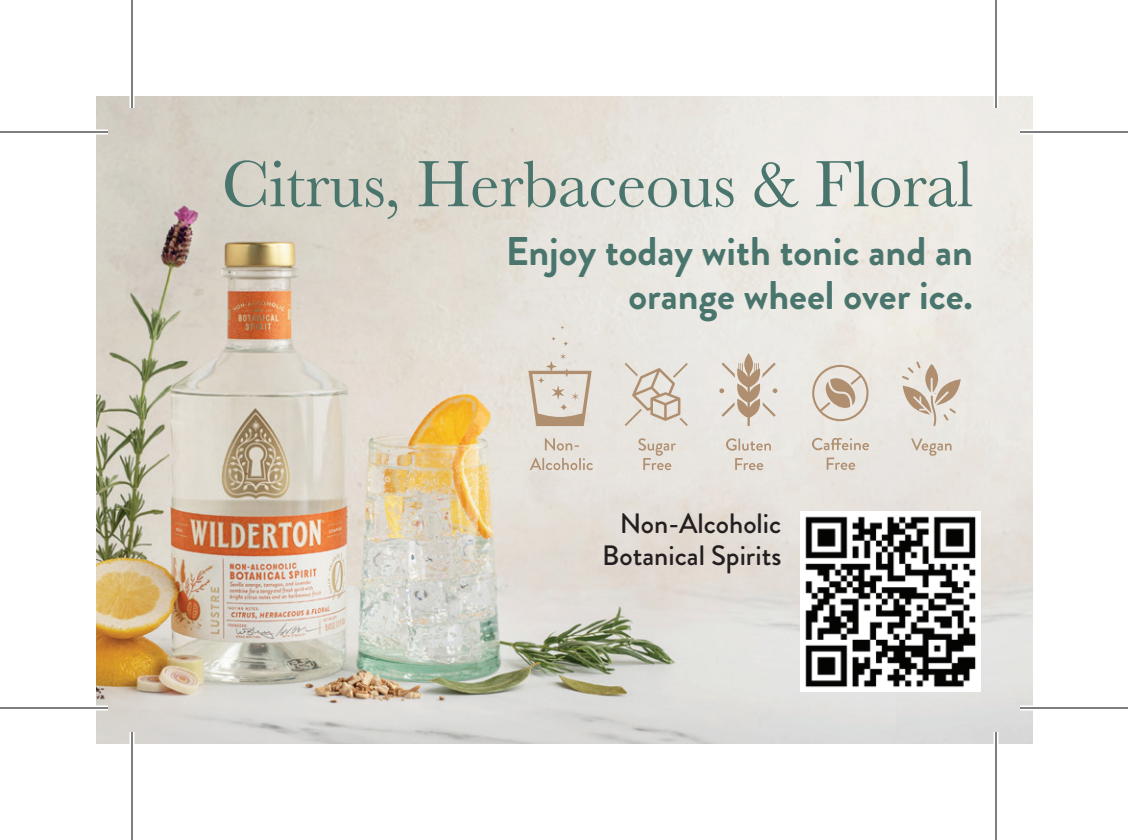
<style>
.page{position:relative;width:1128px;height:840px;background:#fff}
.page>*{position:absolute;margin:0;border:0;box-sizing:border-box;transform-origin:0 0}
.t1{font:68px "Baskerville";letter-spacing:-.01em;color:#49756d}
.t2{font:700 40px/44px "Brandon Grotesque";color:#49756d;text-align:right}
.t3{font:500 28px/32px "Brandon Grotesque";color:#231f20;text-align:right}
</style>
<div class="page">
<img style="left:96px;top:96px;width:936px;height:648px">
<img style="left:800px;top:511px;width:181px;height:180px">
<svg style="left:528px;top:353px;width:64px;height:73px;background:#d9cec1"></svg>
<svg style="left:563px;top:341px;width:5px;height:5px"></svg>
<svg style="left:552px;top:337px;width:4px;height:4px"></svg>
<svg style="left:545px;top:438px;width:34px;height:13px"></svg>
<svg style="left:530px;top:458px;width:63px;height:12px"></svg>
<svg style="left:811px;top:364px;width:58px;height:57px;background:#d9ccbf"></svg>
<svg style="left:812px;top:438px;width:57px;height:12px"></svg>
<svg style="left:827px;top:458px;width:28px;height:12px"></svg>
<svg style="left:625px;top:363px;width:63px;height:63px;background:#dcd3c9"></svg>
<svg style="left:638px;top:438px;width:38px;height:32px"></svg>
<svg style="left:719px;top:353px;width:58px;height:73px;background:#d9cfc3"></svg>
<svg style="left:726px;top:438px;width:45px;height:13px"></svg>
<svg style="left:735px;top:458px;width:28px;height:12px"></svg>
<svg style="left:911px;top:439px;width:41px;height:17px"></svg>
<svg style="left:902px;top:362px;width:59px;height:64px;background:#dacec2"></svg>
<hr style="left:0;top:130px;width:108px;height:4px;background:#fff">
<hr style="left:1020px;top:130px;width:108px;height:4px;background:#fff">
<hr style="left:0;top:706px;width:108px;height:4px;background:#fff">
<hr style="left:1020px;top:706px;width:108px;height:4px;background:#fff">
<hr style="left:130px;top:0;width:4px;height:108px;background:#fff">
<hr style="left:130px;top:732px;width:4px;height:108px;background:#fff">
<hr style="left:994px;top:0;width:4px;height:108px;background:#fff">
<hr style="left:994px;top:732px;width:4px;height:108px;background:#fff">
<hr style="left:0;top:131px;width:108px;height:2px;background:#000">
<hr style="left:1020px;top:131px;width:108px;height:2px;background:#000">
<hr style="left:0;top:707px;width:108px;height:2px;background:#000">
<hr style="left:1020px;top:707px;width:108px;height:2px;background:#000">
<hr style="left:131px;top:0;width:2px;height:108px;background:#000">
<hr style="left:131px;top:732px;width:2px;height:108px;background:#000">
<hr style="left:995px;top:0;width:2px;height:108px;background:#000">
<hr style="left:995px;top:732px;width:2px;height:108px;background:#000">
<h1 class="t1" style="left:222px;top:141px;width:753px">Citrus, Herbaceous &amp; Floral</h1>
<p class="t2" style="left:506px;top:230px;width:469px">Enjoy today with tonic and an orange wheel over ice.</p>
<p class="t3" style="left:602px;top:507px;width:181px">Non-Alcoholic<br>Botanical Spirits</p>
</div>
